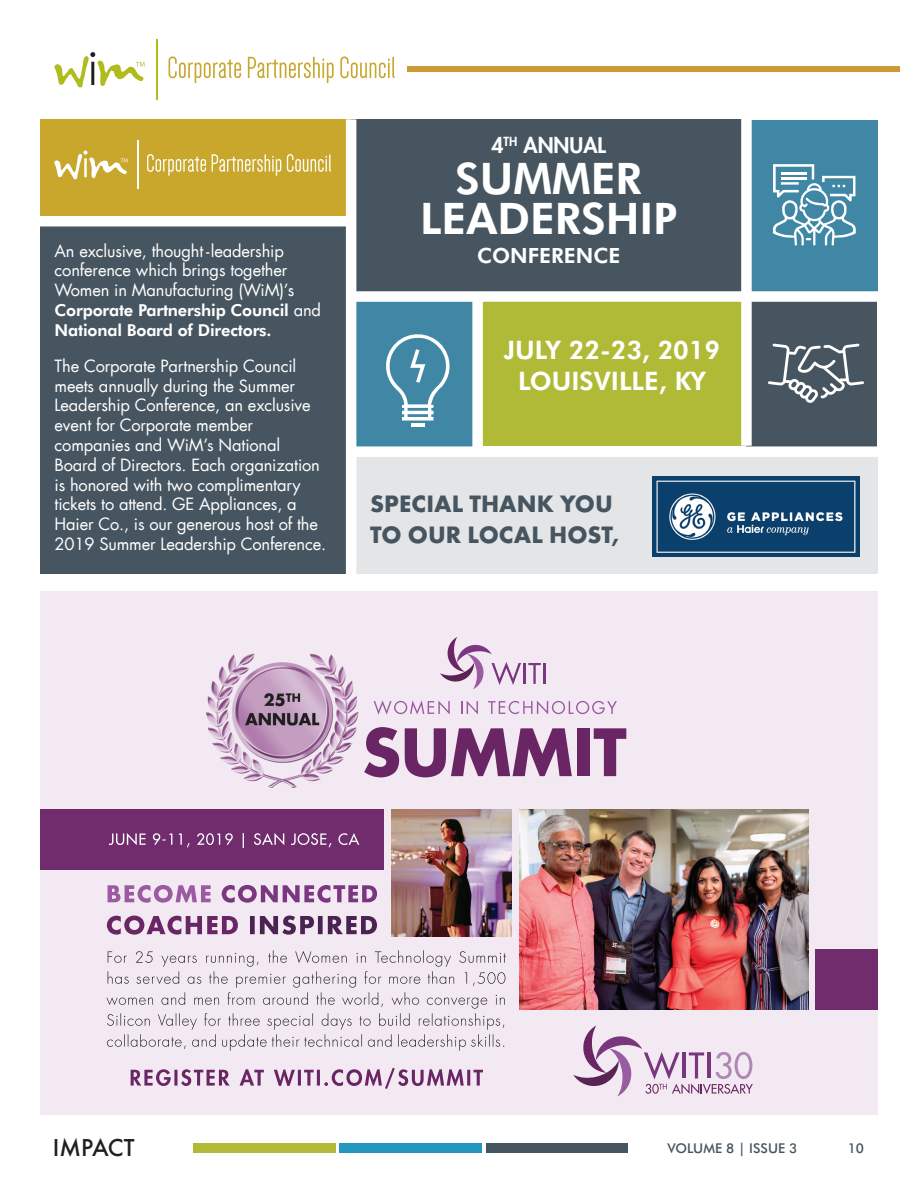
<style>
.page{position:relative;width:918px;height:1188px;background:#fff}
.page>*{position:absolute;margin:0;border:0;box-sizing:border-box;transform-origin:0 0}
.t1{font:800 43.5px "Futura BT";color:#fff}
.t2{font:800 25.5px "Futura BT";color:#fff}
.t3{font:700 24.6px/31.7px "Futura T";color:#465560}
.t4{font:500 22.5px "Futura";color:#231f20}
.t5{font:800 21px "Futura BT";color:#fff}
.t6{font:800 21px "Futura";color:#fff}
.t7{font:16.5px/19.8px "Futura";letter-spacing:-.01em;color:#fff}
.t8{font:500 13.5px "Futura BT";color:#45555f}
.s1{font-family:"Futura BT";font-weight:800}
</style>
<div class="page">
<div style="left:486px;top:1143px;width:142px;height:9px;background:#45555f"></div>
<div style="left:340px;top:1143px;width:142px;height:9px;background:#2397bd"></div>
<div style="left:194px;top:1143px;width:142px;height:9px;background:#b2ba35"></div>
<div style="left:351px;top:300px;width:127px;height:152px;background:#3f87a5"></div>
<div style="left:746px;top:270px;width:131px;height:182px;background:#465560"></div>
<div style="left:351px;top:451px;width:526px;height:123px;background:#e3e5e7"></div>
<div style="left:40px;top:221px;width:311px;height:353px;background:#465560"></div>
<div style="left:478px;top:297px;width:268px;height:149px;background:#b0ba36"></div>
<div style="left:351px;top:120px;width:395px;height:180px;background:#465560"></div>
<div style="left:748px;top:120px;width:129px;height:177px;background:#3f87a5"></div>
<div style="left:40px;top:120px;width:311px;height:101px;background:#c9a72c"></div>
<div style="left:351px;top:446px;width:551px;height:11px;background:#fff"></div>
<div style="left:351px;top:291px;width:551px;height:11px;background:#fff"></div>
<div style="left:21px;top:216px;width:330px;height:10px;background:#fff"></div>
<div style="left:346px;top:119px;width:10px;height:459px;background:#fff"></div>
<div style="left:741px;top:106px;width:11px;height:340px;background:#fff"></div>
<div style="left:472px;top:293px;width:11px;height:161px;background:#fff"></div>
<svg style="left:147px;top:154px;width:59px;height:22px"></svg>
<svg style="left:212px;top:154px;width:69px;height:22px"></svg>
<svg style="left:287px;top:154px;width:44px;height:18px"></svg>
<hr style="left:137px;top:140px;width:1px;height:49px;background:#fff">
<svg style="left:54px;top:151px;width:74px;height:28px"></svg>
<svg style="left:768px;top:344px;width:96px;height:59px"></svg>
<img style="left:653px;top:477px;width:207px;height:80px">
<svg style="left:773px;top:164px;width:83px;height:82px"></svg>
<hr style="left:411px;top:423px;width:14px;height:4px;background:#fff">
<svg style="left:386px;top:334px;width:64px;height:87px"></svg>
<svg style="left:169px;top:56px;width:72px;height:27px"></svg>
<svg style="left:248px;top:57px;width:86px;height:26px"></svg>
<svg style="left:340px;top:56px;width:55px;height:22px"></svg>
<hr style="left:156px;top:40px;width:2px;height:60px;background:#b0bb1d">
<svg style="left:55px;top:52px;width:90px;height:35px"></svg>
<div style="left:407px;top:67px;width:492px;height:5px;background:#c93"></div>
<svg style="left:40px;top:592px;width:837px;height:522px;fill:#f2e9f2"></svg>
<svg style="left:374px;top:700px;width:76px;height:15px"></svg>
<svg style="left:461px;top:701px;width:17px;height:14px"></svg>
<svg style="left:488px;top:701px;width:129px;height:14px"></svg>
<svg style="left:364px;top:727px;width:35px;height:50px"></svg>
<svg style="left:405px;top:728px;width:167px;height:49px"></svg>
<div style="left:577px;top:728px;width:12px;height:48px;background:#6a2664"></div>
<svg style="left:594px;top:728px;width:32px;height:48px"></svg>
<hr style="left:543px;top:663px;width:3px;height:21px;background:#7a3680">
<svg style="left:440px;top:637px;width:81px;height:52px"></svg>
<hr style="left:524px;top:663px;width:2px;height:21px;background:#7a3680">
<svg style="left:528px;top:663px;width:13px;height:21px"></svg>
<img style="left:206px;top:652px;width:154px;height:136px">
<img style="left:391px;top:810px;width:120px;height:126px">
<svg style="left:250px;top:916px;width:127px;height:19px"></svg>
<svg style="left:107px;top:916px;width:131px;height:19px"></svg>
<svg style="left:222px;top:885px;width:155px;height:18px"></svg>
<svg style="left:108px;top:885px;width:103px;height:18px"></svg>
<svg style="left:109px;top:833px;width:250px;height:15px"></svg>
<svg style="left:131px;top:1068px;width:352px;height:21px"></svg>
<svg style="left:573px;top:1026px;width:180px;height:70px"></svg>
<img style="left:519px;top:810px;width:290px;height:200px">
<svg style="left:107px;top:950px;width:399px;height:101px"></svg>
<p class="t7" style="left:55px;top:242px;width:268px">An exclusive, thought - leadership conference which brings together Women in Manufacturing (WiM)’s <span class="s1">Corporate Partnership Council</span> and <span class="s1">National Board of Directors.</span></p>
<p class="t7" style="left:55px;top:357px;width:273px">The Corporate Partnership Council meets annually during the Summer Leadership Conference, an exclusive event for Corporate member companies and WiM’s National Board of Directors. Each organization is honored with two complimentary tickets to attend. GE Appliances, a Haier Co., is our generous host of the 2019 Summer Leadership Conference.</p>
<p class="t6" style="left:492px;top:132px;width:116px">4<sup>TH</sup> ANNUAL</p>
<p class="t1" style="left:456px;top:152px;width:188px">SUMMER</p>
<p class="t1" style="left:420px;top:192px;width:259px">LEADERSHIP</p>
<p class="t5" style="left:477px;top:242px;width:145px">CONFERENCE</p>
<p class="t2" style="left:504px;top:335px;width:218px">JULY 22-23, 2019</p>
<p class="t2" style="left:518px;top:365px;width:189px">LOUISVILLE, KY</p>
<p class="t3" style="left:370px;top:488px;width:251px">SPECIAL THANK YOU<br>TO OUR LOCAL HOST,</p>
<h3 class="t4" style="left:53px;top:1133px;width:83px">IMPACT</h3>
<p class="t8" style="left:667px;top:1140px;width:132px">VOLUME 8 | ISSUE 3</p>
<p class="t8" style="left:848px;top:1140px;width:18px">10</p>
</div>
